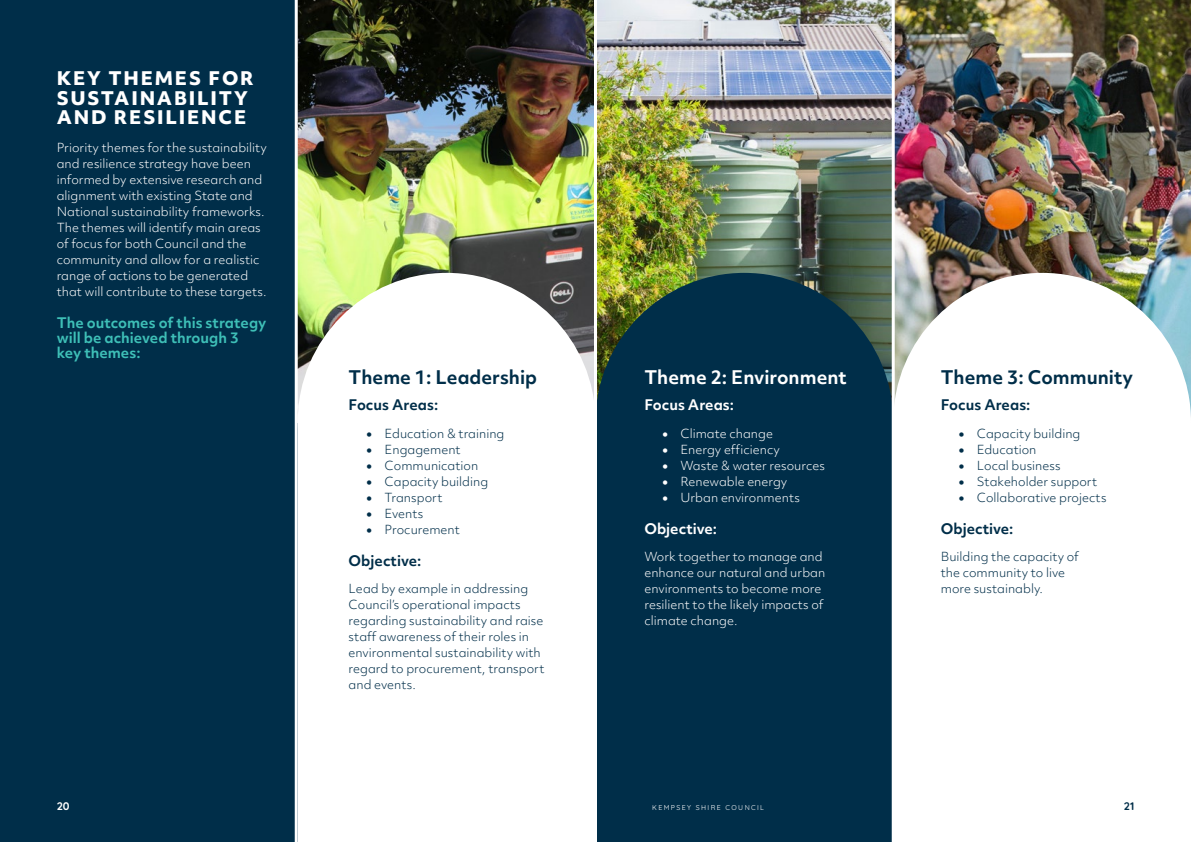
<style>
.page{position:relative;width:1191px;height:842px;background:#fff}
.page>*{position:absolute;margin:0;border:0;box-sizing:border-box;transform-origin:0 0}
.t1{font:800 18px/19.4px "Objektiv Mk 2";letter-spacing:.1em;color:#fff}
.t2{font:700 18px "Objektiv Mk 2";color:#002e49}
.t3{font:700 18px "Objektiv Mk 2";color:#fff}
.t4{font:700 14px/15.1px "Objektiv Mk 2";color:#3ebfb7}
.t5{font:700 14px "Objektiv Mk 2";color:#002e49}
.t6{font:700 14px "Objektiv Mk 2";color:#fff}
.t7{font:300 12px/16px "Objektiv Mk 2";color:#fff}
.t8{font:300 12px/16px "Objektiv Mk 2";color:#002e49}
.t9{font:700 11px "Quicksand";color:#fff}
.t10{font:700 11px "Quicksand";color:#002e49}
.t11{font:7px "Quicksand";letter-spacing:.2em;color:#fff}
</style>
<div class="page">
<div style="left:0;top:0;width:298px;height:842px;background:#002e49"></div>
<div style="left:595px;top:0;width:298px;height:842px;background:#002e49"></div>
<img style="left:298px;top:0;width:893px;height:409px">
<div style="left:298px;top:273px;width:297px;height:297px;background:#fff;border-radius:50%"></div>
<div style="left:893px;top:273px;width:298px;height:297px;background:#fff;border-radius:50%"></div>
<div style="left:595px;top:273px;width:298px;height:297px;background:#002e49;border-radius:50%"></div>
<hr style="left:594px;top:0;width:3px;height:842px;background:#fff">
<hr style="left:891px;top:0;width:3px;height:842px;background:#fff">
<hr style="left:295px;top:0;width:3px;height:842px;background:#fff">
<h1 class="t1" style="left:57px;top:68px;width:198px">KEY THEMES FOR<br>SUSTAINABILITY<br>AND RESILIENCE</h1>
<p class="t7" style="left:57px;top:139px;width:212px">Priority themes for the sustainability and resilience strategy have been informed by extensive research and alignment with existing State and National sustainability frameworks.<br>The themes will identify main areas of focus for both Council and the community and allow for a realistic range of actions to be generated that will contribute to these targets.</p>
<p class="t4" style="left:57px;top:315px;width:211px">The outcomes of this strategy will be achieved through 3 key themes:</p>
<h1 class="t2" style="left:348px;top:364px;width:190px">Theme 1: Leadership</h1>
<p class="t5" style="left:348px;top:395px;width:91px">Focus Areas:</p>
<p class="t8" style="left:366px;top:425px;width:139px">• Education &amp; training</p>
<p class="t8" style="left:366px;top:441px;width:96px">• Engagement</p>
<p class="t8" style="left:366px;top:457px;width:113px">• Communication</p>
<p class="t8" style="left:366px;top:473px;width:123px">• Capacity building</p>
<p class="t8" style="left:366px;top:489px;width:77px">• Transport</p>
<p class="t8" style="left:366px;top:505px;width:58px">• Events</p>
<p class="t8" style="left:366px;top:521px;width:95px">• Procurement</p>
<p class="t5" style="left:348px;top:551px;width:74px">Objective:</p>
<p class="t8" style="left:348px;top:580px;width:197px">Lead by example in addressing<br>Council’s operational impacts regarding sustainability and raise staff awareness of their roles in environmental sustainability with regard to procurement, transport and events.</p>
<h1 class="t3" style="left:644px;top:364px;width:204px">Theme 2: Environment</h1>
<p class="t6" style="left:644px;top:395px;width:91px">Focus Areas:</p>
<p class="t7" style="left:662px;top:425px;width:112px">• Climate change</p>
<p class="t7" style="left:662px;top:441px;width:119px">• Energy efficiency</p>
<p class="t7" style="left:662px;top:457px;width:164px">• Waste &amp; water resources</p>
<p class="t7" style="left:662px;top:473px;width:126px">• Renewable energy</p>
<p class="t7" style="left:662px;top:489px;width:139px">• Urban environments</p>
<p class="t6" style="left:644px;top:519px;width:74px">Objective:</p>
<p class="t7" style="left:644px;top:548px;width:182px">Work together to manage and enhance our natural and urban environments to become more resilient to the likely impacts of climate change.</p>
<h1 class="t2" style="left:940px;top:364px;width:194px">Theme 3: Community</h1>
<p class="t5" style="left:940px;top:395px;width:91px">Focus Areas:</p>
<p class="t8" style="left:958px;top:425px;width:123px">• Capacity building</p>
<p class="t8" style="left:958px;top:441px;width:79px">• Education</p>
<p class="t8" style="left:958px;top:457px;width:103px">• Local business</p>
<p class="t8" style="left:958px;top:473px;width:140px">• Stakeholder support</p>
<p class="t8" style="left:958px;top:489px;width:149px">• Collaborative projects</p>
<p class="t5" style="left:940px;top:519px;width:74px">Objective:</p>
<p class="t8" style="left:940px;top:548px;width:140px">Building the capacity of the community to live more sustainably.</p>
<p class="t9" style="left:57px;top:798px;width:15px">20</p>
<p class="t11" style="left:652px;top:802px;width:113px">KEMPSEY SHIRE COUNCIL</p>
<p class="t10" style="left:1123px;top:798px;width:12px">21</p>
</div>
